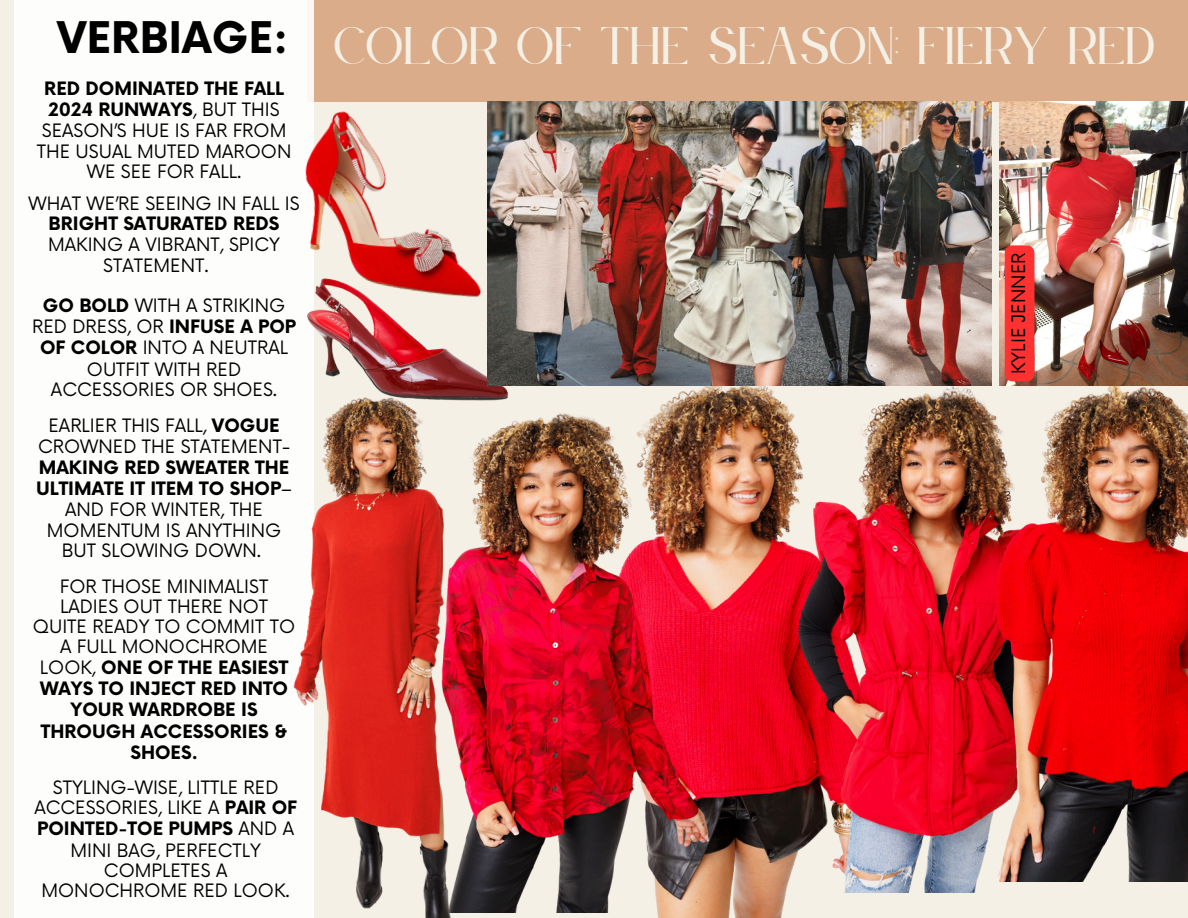
<style>
.page{position:relative;width:1188px;height:918px;background:#f5f0e6}
.page>*{position:absolute;margin:0;border:0;box-sizing:border-box;transform-origin:0 0}
.t1{font:46.35px "Le Jour Serif";color:#f5f0e6}
.t2{font:700 42.45px "Now";color:#000}
.t3{font:18px/20.9px "Now";color:#000;text-align:center}
.t4{font:700 18px "Now";color:#000}
.s1{font-weight:700}
</style>
<div class="page">
<div style="left:307px;top:0;width:881px;height:102px;background:#daac89"></div>
<div style="left:14px;top:0;width:300px;height:918px;background:#fff"></div>
<img style="left:570px;top:385px;width:216px;height:532px">
<img style="left:293px;top:404px;width:158px;height:514px">
<img style="left:410px;top:398px;width:304px;height:515px">
<img style="left:765px;top:362px;width:319px;height:531px">
<img style="left:970px;top:373px;width:218px;height:508px">
<img style="left:307px;top:303px;width:208px;height:101px">
<img style="left:305px;top:111px;width:177px;height:192px">
<img style="left:999px;top:102px;width:189px;height:283px">
<img style="left:487px;top:102px;width:504px;height:283px">
<div style="left:1005px;top:245px;width:29px;height:136px;background:#ff3131;border-radius:7px"></div>
<p class="t2" style="left:57px;top:14px;width:233px">VERBIAGE:</p>
<p class="t3" style="left:37px;top:79px;width:256px"><span class="s1">RED DOMINATED THE FALL<br>2024 RUNWAYS</span>, BUT THIS<br>SEASON’S HUE IS FAR FROM<br>THE USUAL MUTED MAROON<br>WE SEE FOR FALL.</p>
<p class="t3" style="left:29px;top:194px;width:272px">WHAT WE’RE SEEING IN FALL IS</p>
<p class="t4" style="left:49px;top:214px;width:232px">BRIGHT SATURATED REDS</p>
<p class="t3" style="left:103px;top:236px;width:178px;line-height:20.2px;text-align:left;text-indent:-55px">MAKING A VIBRANT, SPICY<br>STATEMENT.</p>
<p class="t3" style="left:32px;top:295px;width:266px"><span class="s1">GO BOLD</span> WITH A STRIKING<br>RED DRESS, OR <span class="s1">INFUSE A POP<br>OF COLOR</span> INTO A NEUTRAL<br>OUTFIT WITH RED<br>ACCESSORIES OR SHOES.</p>
<p class="t3" style="left:38px;top:416px;width:254px;line-height:21.3px">EARLIER THIS FALL, <span class="s1">VOGUE<br></span>CROWNED THE STATEMENT-</p>
<p class="t3" style="left:36px;top:458px;width:257px"><span class="s1">MAKING RED SWEATER THE<br>ULTIMATE IT ITEM TO SHOP</span>–<br>AND FOR WINTER, THE<br>MOMENTUM IS ANYTHING<br>BUT SLOWING DOWN.</p>
<p class="t3" style="left:33px;top:577px;width:264px">FOR THOSE MINIMALIST<br>LADIES OUT THERE NOT<br>QUITE READY TO COMMIT TO<br>A FULL MONOCHROME<br>LOOK, <span class="s1">ONE OF THE EASIEST<br>WAYS TO INJECT RED INTO<br>YOUR WARDROBE IS<br>THROUGH ACCESSORIES &amp;<br>SHOES.</span></p>
<p class="t3" style="left:34px;top:778px;width:264px">STYLING-WISE, LITTLE RED<br>ACCESSORIES, LIKE A <span class="s1">PAIR OF<br>POINTED-TOE PUMPS</span> AND A<br>MINI BAG, PERFECTLY<br>COMPLETES A<br>MONOCHROME RED LOOK.</p>
<p class="t1" style="left:335px;top:21px;width:823px">COLOR OF THE SEASON: FIERY RED</p>
<p class="t3" style="left:1009px;top:374px;width:123px;rotate:-90deg">KYLIE JENNER</p>
</div>
